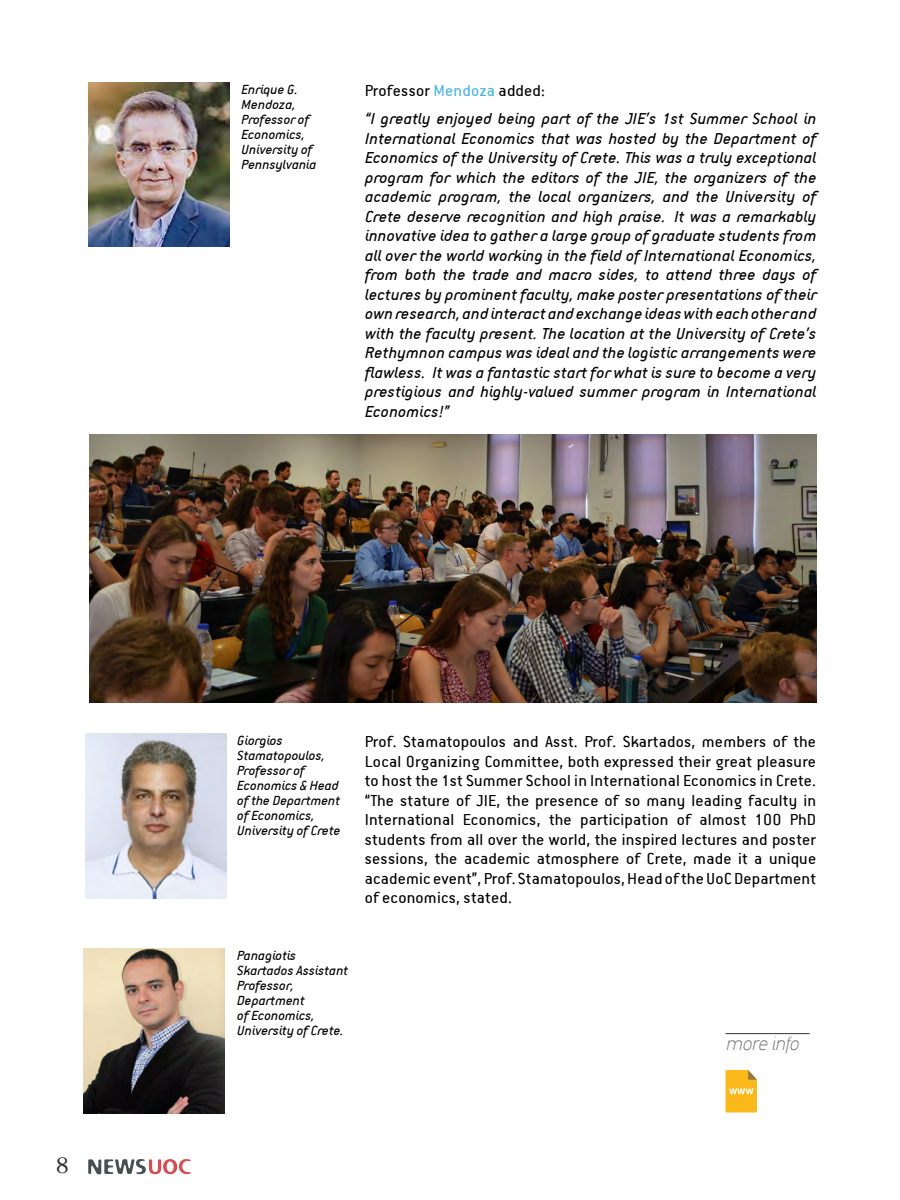
<style>
.page{position:relative;width:900px;height:1200px;background:#fff}
.page>*{position:absolute;margin:0;border:0;box-sizing:border-box;transform-origin:0 0}
.t1{font:21px "Apollonia";color:#333}
.t2{font:italic 100 19.5px "PF Din Text";color:#707070}
.t3{font:italic 18px/19.5px "PF Premier Text";letter-spacing:.01em;color:#000}
.t4{font:18px/19.5px "PF Premier Text";letter-spacing:.01em;color:#000;text-align:justify}
.t5{font:italic 15px/15px "PF Premier Text";color:#000}
.s1{font-style:normal}
.s2{font-style:normal;color:#4ab3e1}
</style>
<div class="page">
<svg style="left:88px;top:1159px;width:103px;height:15px"></svg>
<img style="left:84px;top:948px;width:141px;height:165px">
<img style="left:85px;top:734px;width:141px;height:165px">
<hr style="left:726px;top:1033px;width:84px;height:1px;background:#333">
<svg style="left:726px;top:1070px;width:31px;height:43px"></svg>
<img style="left:89px;top:83px;width:141px;height:163px">
<img style="left:90px;top:435px;width:726px;height:267px">
<p class="t1" style="left:56px;top:1154px;width:15px">8</p>
<p class="t5" style="left:241px;top:82px;width:76px">Enrique G.<br>Mendoza,<br>Professor of<br>Economics,<br>University of<br>Pennsylvania</p>
<p class="t3" style="left:365px;top:77px;width:453px;line-height:28px"><span class="s1">Professor</span> <span class="s2">Mendoza</span> <span class="s1">added:<br></span>“I greatly enjoyed being part of the JIE’s 1st Summer School in</p>
<p class="t3" style="left:365px;top:129px;width:453px;text-align:justify">International Economics that was hosted by the Department of Economics of the University of Crete. This was a truly exceptional program for which the editors of the JIE, the organizers of the academic program, the local organizers, and the University of Crete deserve recognition and high praise. It was a remarkably innovative idea to gather a large group of graduate students from all over the world working in the field of International Economics, from both the trade and macro sides, to attend three days of lectures by prominent faculty, make poster presentations of their own research, and interact and exchange ideas with each other and with the faculty present. The location at the University of Crete’s Rethymnon campus was ideal and the logistic arrangements were flawless. It was a fantastic start for what is sure to become a very prestigious and highly-valued summer program in International Economics!”</p>
<p class="t5" style="left:237px;top:733px;width:105px">Giorgios<br>Stamatopoulos,<br>Professor of<br>Economics &amp; Head of the Department of Economics,<br>University of Crete</p>
<p class="t4" style="left:365px;top:732px;width:453px">Prof. Stamatopoulos and Asst. Prof. Skartados, members of the Local Organizing Committee, both expressed their great pleasure to host the 1st Summer School in International Economics in Crete. “The stature of JIE, the presence of so many leading faculty in International Economics, the participation of almost 100 PhD students from all over the world, the inspired lectures and poster sessions, the academic atmosphere of Crete, made it a unique academic event”, Prof. Stamatopoulos, Head of the UoC Department of economics, stated.</p>
<p class="t5" style="left:237px;top:948px;width:113px">Panagiotis<br>Skartados Assistant<br>Professor,<br>Department<br>of Economics,<br>University of Crete.</p>
<p class="t2" style="left:726px;top:1032px;width:74px">more info</p>
</div>
